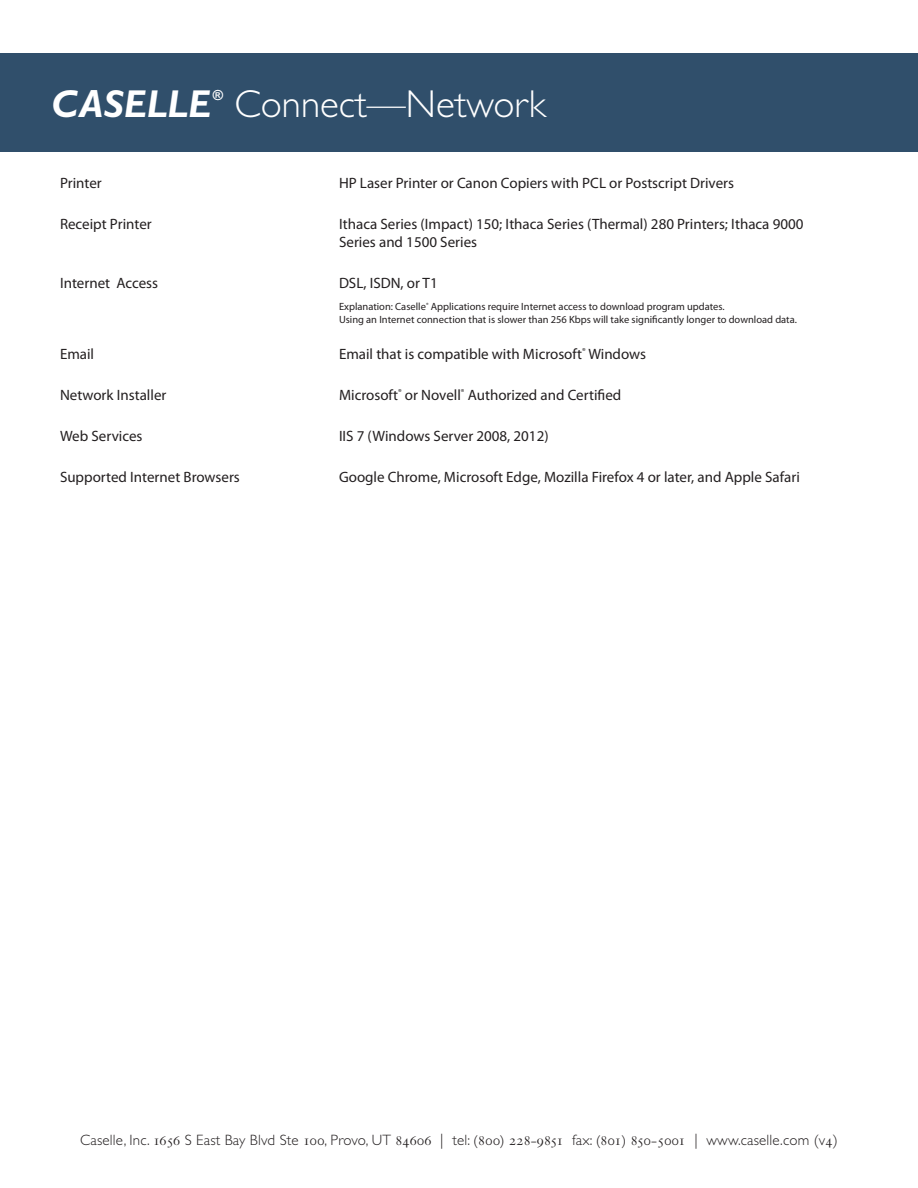
<style>
.page{position:relative;width:918px;height:1188px;background:#fff}
.page>*{position:absolute;margin:0;border:0;box-sizing:border-box;transform-origin:0 0}
.t1{font:300 39px "Gill Sans Std";color:#fff}
.t2{font:italic 700 39px "Gill Sans Std";color:#fff}
.TableCell2{font:15px/18px "Myriad Pro";color:#231f20}
.t3{font:300 15px "Gill Sans Std";letter-spacing:.01em;color:#231f20}
.TableCell1{font:15px "Myriad Pro";color:#231f20}
.t4{font:italic 700 13.95px "Gill Sans Std";color:#fff}
.Note{font:10.5px/12.6px "Myriad Pro";color:#231f20}
.s1{font-family:"Bembo Std";font-weight:400}
</style>
<div class="page">
<div style="left:0;top:54px;width:918px;height:97px;background:#304f6b"></div>
<p class="t2" style="left:51px;top:81px;width:161px">CASELLE</p>
<p class="t4" style="left:213px;top:87px;width:12px">®</p>
<p class="t1" style="left:234px;top:82px;width:313px">Connect—Network</p>
<p class="TableCell1" style="left:60px;top:174px;width:43px">Printer</p>
<p class="TableCell2" style="left:339px;top:174px;width:397px">HP Laser Printer or Canon Copiers with PCL or Postscript Drivers</p>
<p class="TableCell1" style="left:60px;top:215px;width:93px">Receipt Printer</p>
<p class="TableCell2" style="left:339px;top:215px;width:466px">Ithaca Series (Impact) 150; Ithaca Series (Thermal) 280 Printers; Ithaca 9000<br>Series and 1500 Series</p>
<p class="TableCell1" style="left:60px;top:274px;width:100px">Internet Access</p>
<p class="TableCell2" style="left:339px;top:274px;width:100px">DSL, ISDN, or T1</p>
<p class="Note" style="left:339px;top:300px;width:460px">Explanation: Caselle<sup>®</sup> Applications require Internet access to download program updates.<br>Using an Internet connection that is slower than 256 Kbps will take significantly longer to download data.</p>
<p class="TableCell1" style="left:60px;top:344px;width:36px">Email</p>
<p class="TableCell2" style="left:339px;top:344px;width:309px">Email that is compatible with Microsoft<sup>®</sup> Windows</p>
<p class="TableCell1" style="left:60px;top:385px;width:108px">Network Installer</p>
<p class="TableCell2" style="left:339px;top:385px;width:284px">Microsoft<sup>®</sup> or Novell<sup>®</sup> Authorized and Certified</p>
<p class="TableCell1" style="left:60px;top:427px;width:84px">Web Services</p>
<p class="TableCell2" style="left:339px;top:427px;width:211px">IIS 7 (Windows Server 2008, 2012)</p>
<p class="TableCell1" style="left:60px;top:468px;width:181px">Supported Internet Browsers</p>
<p class="TableCell2" style="left:339px;top:468px;width:462px">Google Chrome, Microsoft Edge, Mozilla Firefox 4 or later, and Apple Safari</p>
<p class="t3" style="left:80px;top:1131px;width:759px">Caselle, Inc. <span class="s1">1656</span> S East Bay Blvd Ste <span class="s1">100</span>, Provo, UT <span class="s1">84606</span> | tel: <span class="s1">(800) 228-9851</span> fax: <span class="s1">(801) 850-5001</span> | www.caselle.com (v<span class="s1">4</span>)</p>
</div>
